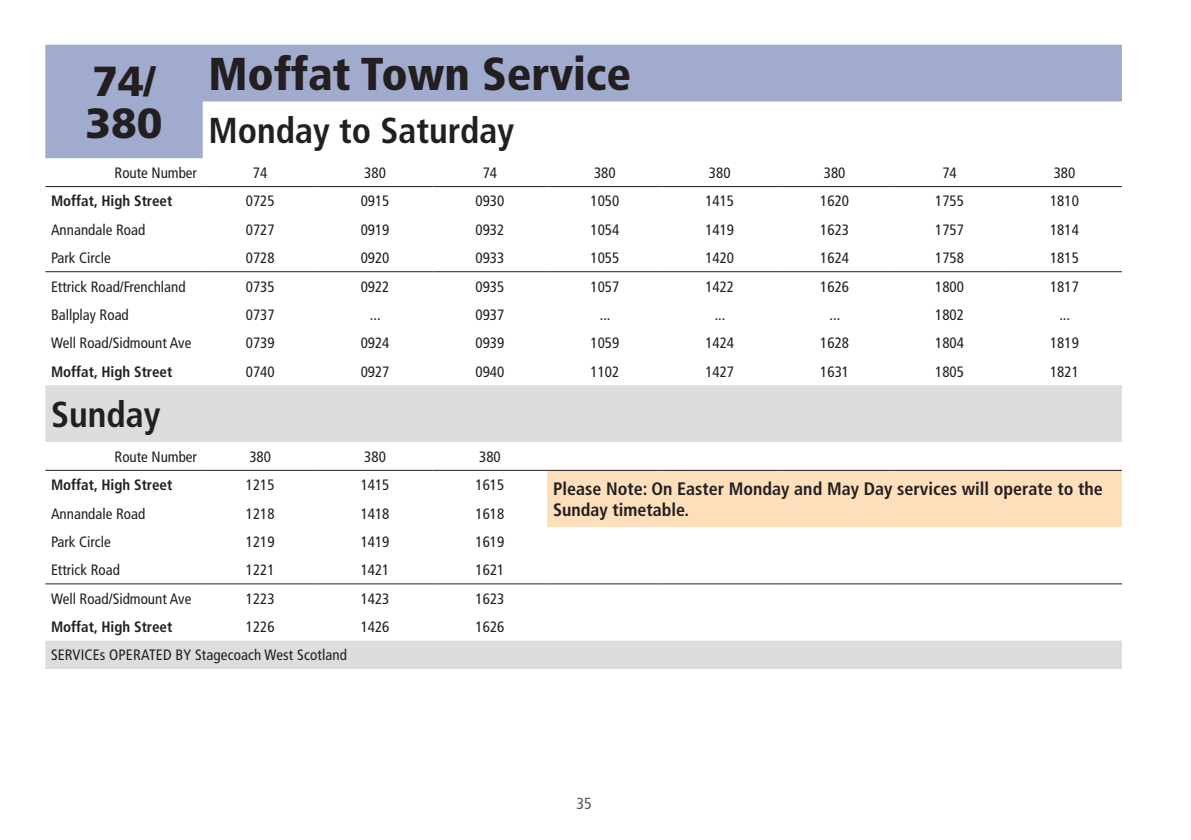
<style>
.page{position:relative;width:1191px;height:840px;background:#fff}
.page>*{position:absolute;margin:0;border:0;box-sizing:border-box;transform-origin:0 0}
.table_text{font:900 condensed 46px "Frutiger LT Std";color:#231f20}
.table_text-2{font:900 42px/42px "Frutiger LT Std";color:#231f20}
.table_text-3{font:700 condensed 36px "Frutiger LT Std";color:#231f20}
.table_text-4{font:700 condensed 18px "Frutiger LT Std";color:#231f20}
.t1{font:condensed 16px "Frutiger LT Std";color:#57585a}
.table_text-5{font:condensed 15px "Frutiger LT Std";color:#231f20}
.table_text-6{font:700 condensed 15px "Frutiger LT Std";color:#231f20}
</style>
<div class="page">
<svg style="left:45px;top:45px;width:1077px;height:113px;fill:#a0abcd"></svg>
<svg style="left:45px;top:385px;width:1077px;height:283px"></svg>
<div style="left:547px;top:470px;width:575px;height:57px;background:#fedfbc"></div>
<hr style="left:45px;top:186px;width:158px;height:1px;background:#231f20">
<hr style="left:203px;top:186px;width:115px;height:1px;background:#231f20">
<hr style="left:318px;top:186px;width:114px;height:1px;background:#231f20">
<hr style="left:432px;top:186px;width:115px;height:1px;background:#231f20">
<hr style="left:547px;top:186px;width:115px;height:1px;background:#231f20">
<hr style="left:662px;top:186px;width:115px;height:1px;background:#231f20">
<hr style="left:777px;top:186px;width:115px;height:1px;background:#231f20">
<hr style="left:892px;top:186px;width:115px;height:1px;background:#231f20">
<hr style="left:1007px;top:186px;width:115px;height:1px;background:#231f20">
<hr style="left:45px;top:271px;width:158px;height:1px;background:#231f20">
<hr style="left:203px;top:271px;width:115px;height:1px;background:#231f20">
<hr style="left:318px;top:271px;width:114px;height:1px;background:#231f20">
<hr style="left:432px;top:271px;width:115px;height:1px;background:#231f20">
<hr style="left:547px;top:271px;width:115px;height:1px;background:#231f20">
<hr style="left:662px;top:271px;width:115px;height:1px;background:#231f20">
<hr style="left:777px;top:271px;width:115px;height:1px;background:#231f20">
<hr style="left:892px;top:271px;width:115px;height:1px;background:#231f20">
<hr style="left:1007px;top:271px;width:115px;height:1px;background:#231f20">
<hr style="left:45px;top:469px;width:158px;height:1px;background:#231f20">
<hr style="left:203px;top:469px;width:115px;height:1px;background:#231f20">
<hr style="left:318px;top:469px;width:114px;height:1px;background:#231f20">
<hr style="left:432px;top:469px;width:115px;height:1px;background:#231f20">
<hr style="left:547px;top:469px;width:115px;height:1px;background:#231f20">
<hr style="left:662px;top:469px;width:115px;height:1px;background:#231f20">
<hr style="left:777px;top:469px;width:115px;height:1px;background:#231f20">
<hr style="left:892px;top:469px;width:115px;height:1px;background:#231f20">
<hr style="left:1007px;top:469px;width:115px;height:1px;background:#231f20">
<hr style="left:45px;top:583px;width:158px;height:1px;background:#231f20">
<hr style="left:203px;top:583px;width:115px;height:1px;background:#231f20">
<hr style="left:318px;top:583px;width:114px;height:1px;background:#231f20">
<hr style="left:432px;top:583px;width:115px;height:1px;background:#231f20">
<hr style="left:547px;top:583px;width:115px;height:1px;background:#231f20">
<hr style="left:662px;top:583px;width:115px;height:1px;background:#231f20">
<hr style="left:777px;top:583px;width:115px;height:1px;background:#231f20">
<hr style="left:892px;top:583px;width:115px;height:1px;background:#231f20">
<hr style="left:1007px;top:583px;width:115px;height:1px;background:#231f20">
<p class="table_text-2" style="left:85px;top:60px;width:79px">74/<br>380</p>
<p class="table_text" style="left:208px;top:47px;width:424px">Moffat Town Service</p>
<p class="table_text-3" style="left:208px;top:109px;width:307px">Monday to Saturday</p>
<p class="table_text-5" style="left:115px;top:164px;width:84px">Route Number</p>
<p class="table_text-5" style="left:253px;top:164px;width:16px">74</p>
<p class="table_text-5" style="left:364px;top:164px;width:23px">380</p>
<p class="table_text-5" style="left:483px;top:164px;width:16px">74</p>
<p class="table_text-5" style="left:594px;top:164px;width:23px">380</p>
<p class="table_text-5" style="left:709px;top:164px;width:23px">380</p>
<p class="table_text-5" style="left:824px;top:164px;width:23px">380</p>
<p class="table_text-5" style="left:942px;top:164px;width:16px">74</p>
<p class="table_text-5" style="left:1053px;top:164px;width:23px">380</p>
<p class="table_text-6" style="left:51px;top:192px;width:123px">Moffat, High Street</p>
<p class="table_text-5" style="left:246px;top:192px;width:30px">0725</p>
<p class="table_text-5" style="left:361px;top:192px;width:30px">0915</p>
<p class="table_text-5" style="left:475px;top:192px;width:30px">0930</p>
<p class="table_text-5" style="left:590px;top:192px;width:30px">1050</p>
<p class="table_text-5" style="left:705px;top:192px;width:30px">1415</p>
<p class="table_text-5" style="left:820px;top:192px;width:30px">1620</p>
<p class="table_text-5" style="left:935px;top:192px;width:30px">1755</p>
<p class="table_text-5" style="left:1050px;top:192px;width:30px">1810</p>
<p class="table_text-5" style="left:51px;top:221px;width:96px">Annandale Road</p>
<p class="table_text-5" style="left:246px;top:221px;width:30px">0727</p>
<p class="table_text-5" style="left:361px;top:221px;width:30px">0919</p>
<p class="table_text-5" style="left:475px;top:221px;width:30px">0932</p>
<p class="table_text-5" style="left:590px;top:221px;width:30px">1054</p>
<p class="table_text-5" style="left:705px;top:221px;width:30px">1419</p>
<p class="table_text-5" style="left:820px;top:221px;width:30px">1623</p>
<p class="table_text-5" style="left:935px;top:221px;width:30px">1757</p>
<p class="table_text-5" style="left:1050px;top:221px;width:30px">1814</p>
<p class="table_text-5" style="left:51px;top:249px;width:61px">Park Circle</p>
<p class="table_text-5" style="left:246px;top:249px;width:30px">0728</p>
<p class="table_text-5" style="left:361px;top:249px;width:30px">0920</p>
<p class="table_text-5" style="left:475px;top:249px;width:30px">0933</p>
<p class="table_text-5" style="left:590px;top:249px;width:30px">1055</p>
<p class="table_text-5" style="left:705px;top:249px;width:30px">1420</p>
<p class="table_text-5" style="left:820px;top:249px;width:30px">1624</p>
<p class="table_text-5" style="left:935px;top:249px;width:30px">1758</p>
<p class="table_text-5" style="left:1050px;top:249px;width:30px">1815</p>
<p class="table_text-5" style="left:51px;top:277px;width:136px">Ettrick Road/Frenchland</p>
<p class="table_text-5" style="left:246px;top:277px;width:30px">0735</p>
<p class="table_text-5" style="left:361px;top:277px;width:30px">0922</p>
<p class="table_text-5" style="left:475px;top:277px;width:30px">0935</p>
<p class="table_text-5" style="left:590px;top:277px;width:30px">1057</p>
<p class="table_text-5" style="left:705px;top:277px;width:30px">1422</p>
<p class="table_text-5" style="left:820px;top:277px;width:30px">1626</p>
<p class="table_text-5" style="left:935px;top:277px;width:30px">1800</p>
<p class="table_text-5" style="left:1050px;top:277px;width:30px">1817</p>
<p class="table_text-5" style="left:51px;top:306px;width:79px">Ballplay Road</p>
<p class="table_text-5" style="left:246px;top:306px;width:30px">0737</p>
<p class="table_text-5" style="left:370px;top:306px;width:12px">...</p>
<p class="table_text-5" style="left:475px;top:306px;width:30px">0937</p>
<p class="table_text-5" style="left:600px;top:306px;width:12px">...</p>
<p class="table_text-5" style="left:714px;top:306px;width:12px">...</p>
<p class="table_text-5" style="left:829px;top:306px;width:12px">...</p>
<p class="table_text-5" style="left:935px;top:306px;width:30px">1802</p>
<p class="table_text-5" style="left:1059px;top:306px;width:12px">...</p>
<p class="table_text-5" style="left:51px;top:334px;width:142px">Well Road/Sidmount Ave</p>
<p class="table_text-5" style="left:246px;top:334px;width:30px">0739</p>
<p class="table_text-5" style="left:361px;top:334px;width:30px">0924</p>
<p class="table_text-5" style="left:475px;top:334px;width:30px">0939</p>
<p class="table_text-5" style="left:590px;top:334px;width:30px">1059</p>
<p class="table_text-5" style="left:705px;top:334px;width:30px">1424</p>
<p class="table_text-5" style="left:820px;top:334px;width:30px">1628</p>
<p class="table_text-5" style="left:935px;top:334px;width:30px">1804</p>
<p class="table_text-5" style="left:1050px;top:334px;width:30px">1819</p>
<p class="table_text-6" style="left:51px;top:362px;width:123px">Moffat, High Street</p>
<p class="table_text-5" style="left:246px;top:362px;width:30px">0740</p>
<p class="table_text-5" style="left:361px;top:362px;width:30px">0927</p>
<p class="table_text-5" style="left:475px;top:362px;width:30px">0940</p>
<p class="table_text-5" style="left:590px;top:362px;width:30px">1102</p>
<p class="table_text-5" style="left:705px;top:362px;width:30px">1427</p>
<p class="table_text-5" style="left:820px;top:362px;width:30px">1631</p>
<p class="table_text-5" style="left:935px;top:362px;width:30px">1805</p>
<p class="table_text-5" style="left:1050px;top:362px;width:30px">1821</p>
<p class="table_text-3" style="left:51px;top:393px;width:111px">Sunday</p>
<p class="table_text-5" style="left:115px;top:447px;width:84px">Route Number</p>
<p class="table_text-5" style="left:249px;top:447px;width:23px">380</p>
<p class="table_text-5" style="left:364px;top:447px;width:23px">380</p>
<p class="table_text-5" style="left:479px;top:447px;width:23px">380</p>
<p class="table_text-6" style="left:51px;top:476px;width:123px">Moffat, High Street</p>
<p class="table_text-5" style="left:246px;top:476px;width:30px">1215</p>
<p class="table_text-5" style="left:361px;top:476px;width:30px">1415</p>
<p class="table_text-5" style="left:475px;top:476px;width:30px">1615</p>
<p class="table_text-4" style="left:553px;top:478px;width:551px">Please Note: On Easter Monday and May Day services will operate to the</p>
<p class="table_text-5" style="left:51px;top:504px;width:96px">Annandale Road</p>
<p class="table_text-5" style="left:246px;top:504px;width:30px">1218</p>
<p class="table_text-5" style="left:361px;top:504px;width:30px">1418</p>
<p class="table_text-5" style="left:475px;top:504px;width:30px">1618</p>
<p class="table_text-4" style="left:553px;top:498px;width:138px">Sunday timetable.</p>
<p class="table_text-5" style="left:51px;top:532px;width:61px">Park Circle</p>
<p class="table_text-5" style="left:246px;top:532px;width:30px">1219</p>
<p class="table_text-5" style="left:361px;top:532px;width:30px">1419</p>
<p class="table_text-5" style="left:475px;top:532px;width:30px">1619</p>
<p class="table_text-5" style="left:51px;top:561px;width:70px">Ettrick Road</p>
<p class="table_text-5" style="left:246px;top:561px;width:30px">1221</p>
<p class="table_text-5" style="left:361px;top:561px;width:30px">1421</p>
<p class="table_text-5" style="left:475px;top:561px;width:30px">1621</p>
<p class="table_text-5" style="left:51px;top:589px;width:142px">Well Road/Sidmount Ave</p>
<p class="table_text-5" style="left:246px;top:589px;width:30px">1223</p>
<p class="table_text-5" style="left:361px;top:589px;width:30px">1423</p>
<p class="table_text-5" style="left:475px;top:589px;width:30px">1623</p>
<p class="table_text-6" style="left:51px;top:617px;width:123px">Moffat, High Street</p>
<p class="table_text-5" style="left:246px;top:617px;width:30px">1226</p>
<p class="table_text-5" style="left:361px;top:617px;width:30px">1426</p>
<p class="table_text-5" style="left:475px;top:617px;width:30px">1626</p>
<p class="table_text-5" style="left:51px;top:646px;width:298px">SERVICEs OPERATED BY Stagecoach West Scotland</p>
<p class="t1" style="left:576px;top:793px;width:17px">35</p>
</div>
